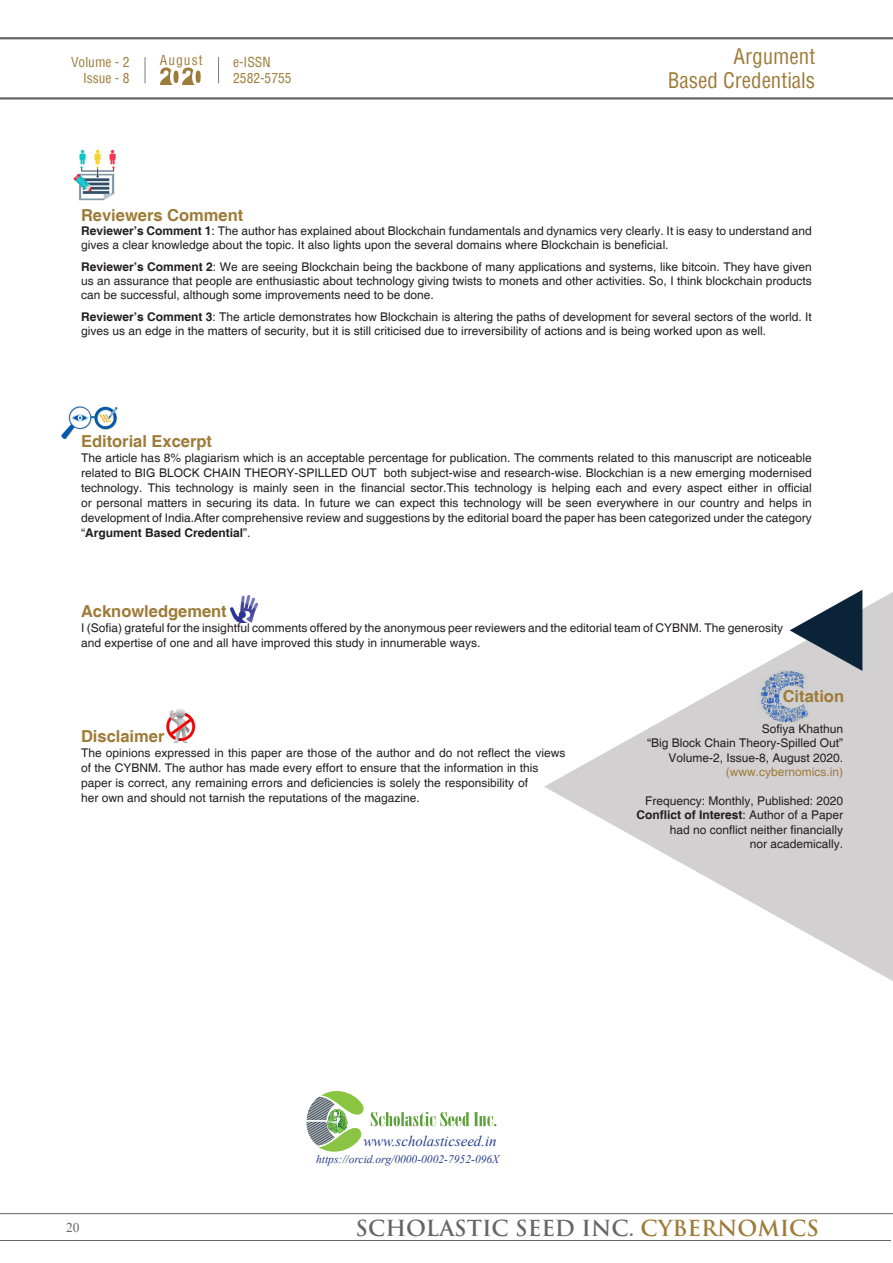
<style>
.page{position:relative;width:893px;height:1263px;background:#fff}
.page>*{position:absolute;margin:0;border:0;box-sizing:border-box;transform-origin:0 0}
.t1{font:700 21.6px "Trajan Pro";color:#666}
.t2{font:condensed 21px/24px "Helvetica";color:#9d7b38;text-align:right}
.Paragraph_Style_2{font:700 16.5px "Helvetica";color:#9d7b38}
.t3{font:italic 14.85px "Times New Roman";color:#253f8e}
.t4{font:condensed 13.5px/16.2px "Helvetica";color:#9d7b38;text-align:right}
.t5{font:13.5px "Times New Roman";color:#666}
.Paragraph_Style_1{font:12px/14.4px "Helvetica";color:#231f20}
.t6{font:italic 11.55px "Times New Roman";color:#253f8e}
.s1{font-weight:700}
.s2{color:#9d7b38}
</style>
<div class="page">
<hr style="left:0;top:1213px;width:893px;height:1px;background:#666">
<hr style="left:0;top:1240px;width:891px;height:1px;background:#666">
<hr style="left:0;top:97px;width:893px;height:3px;background:#666">
<hr style="left:0;top:37px;width:893px;height:2px;background:#666">
<svg style="left:145px;top:57px;width:1px;height:26px"></svg>
<svg style="left:218px;top:57px;width:1px;height:26px"></svg>
<svg style="left:160px;top:68px;width:42px;height:17px"></svg>
<img style="left:166px;top:708px;width:30px;height:35px">
<img style="left:61px;top:406px;width:57px;height:34px">
<svg style="left:544px;top:592px;width:349px;height:389px"></svg>
<svg style="left:790px;top:590px;width:72px;height:81px"></svg>
<img style="left:758px;top:666px;width:72px;height:57px">
<img style="left:231px;top:595px;width:28px;height:27px">
<img style="left:73px;top:149px;width:43px;height:52px">
<svg style="left:371px;top:1112px;width:125px;height:15px"></svg>
<svg style="left:307px;top:1091px;width:57px;height:61px"></svg>
<p class="t4" style="left:160px;top:52px;width:44px">August</p>
<p class="t4" style="left:71px;top:54px;width:60px">Volume - 2<br>Issue - 8</p>
<p class="t4" style="left:233px;top:54px;width:60px;text-align:left">e-issn<br>2582-5755</p>
<p class="t2" style="left:668px;top:44px;width:149px">Argument<br>Based Credentials</p>
<p class="Paragraph_Style_2" style="left:81px;top:205px;width:164px">Reviewers Comment</p>
<p class="Paragraph_Style_1" style="left:81px;top:224px;width:732px"><span class="s1">Reviewer’s Comment 1</span>: The author has explained about Blockchain fundamentals and dynamics very clearly. It is easy to understand and gives a clear knowledge about the topic. It also lights upon the several domains where Blockchain is beneficial.</p>
<p class="Paragraph_Style_1" style="left:81px;top:260px;width:732px;text-align:justify"><span class="s1">Reviewer’s Comment 2</span>: We are seeing Blockchain being the backbone of many applications and systems, like bitcoin. They have given us an assurance that people are enthusiastic about technology giving twists to monets and other activities. So, I think blockchain products can be successful, although some improvements need to be done.</p>
<p class="Paragraph_Style_1" style="left:81px;top:310px;width:732px"><span class="s1">Reviewer’s Comment 3</span>: The article demonstrates how Blockchain is altering the paths of development for several sectors of the world. It gives us an edge in the matters of security, but it is still criticised due to irreversibility of actions and is being worked upon as well.</p>
<p class="Paragraph_Style_2" style="left:81px;top:431px;width:133px">Editorial Excerpt</p>
<p class="Paragraph_Style_1" style="left:81px;top:451px;width:732px;line-height:15px;text-align:justify">The article has 8% plagiarism which is an acceptable percentage for publication. The comments related to this manuscript are noticeable related to BIG BLOCK CHAIN THEORY-SPILLED OUT both subject-wise and research-wise. Blockchian is a new emerging modernised technology. This technology is mainly seen in the financial sector.This technology is helping each and every aspect either in official or personal matters in securing its data. In future we can expect this technology will be seen everywhere in our country and helps in development of India.After comprehensive review and suggestions by the editorial board the paper has been categorized under the category “<span class="s1">Argument Based Credential</span>”.</p>
<p class="Paragraph_Style_2" style="left:81px;top:601px;width:147px">Acknowledgement</p>
<p class="Paragraph_Style_1" style="left:81px;top:621px;width:704px;line-height:15px">I (Sofia) grateful for the insightful comments offered by the anonymous peer reviewers and the editorial team of CYBNM. The generosity and expertise of one and all have improved this study in innumerable ways.</p>
<p class="Paragraph_Style_2" style="left:81px;top:726px;width:85px">Disclaimer</p>
<p class="Paragraph_Style_1" style="left:81px;top:746px;width:486px;line-height:15px">The opinions expressed in this paper are those of the author and do not reflect the views of the CYBNM. The author has made every effort to ensure that the information in this paper is correct, any remaining errors and deficiencies is solely the responsibility of<br>her own and should not tarnish the reputations of the magazine.</p>
<p class="Paragraph_Style_2" style="left:783px;top:686px;width:63px">Citation</p>
<p class="Paragraph_Style_1" style="left:647px;top:722px;width:198px;text-align:right">Sofiya Khathun<br>“Big Block Chain Theory-Spilled Out”<br>Volume-2, Issue-8, August 2020. <span class="s2">(www.cybernomics.in)</span></p>
<p class="Paragraph_Style_1" style="left:636px;top:794px;width:208px;text-align:right">Frequency: Monthly, Published: 2020<br><span class="s1">Conflict of Interest</span>: Author of a Paper had no conflict neither financially<br>nor academically.</p>
<p class="t3" style="left:363px;top:1130px;width:135px">www.scholasticseed.in</p>
<p class="t6" style="left:316px;top:1151px;width:185px">https://orcid.org/0000-0002-7952-096X</p>
<p class="t5" style="left:66px;top:1218px;width:15px">20</p>
<h1 class="t1" style="left:356px;top:1215px;width:465px">SCHOLASTIC SEED INC. <span class="s2">CYBERNOMIC S</span></h1>
</div>
